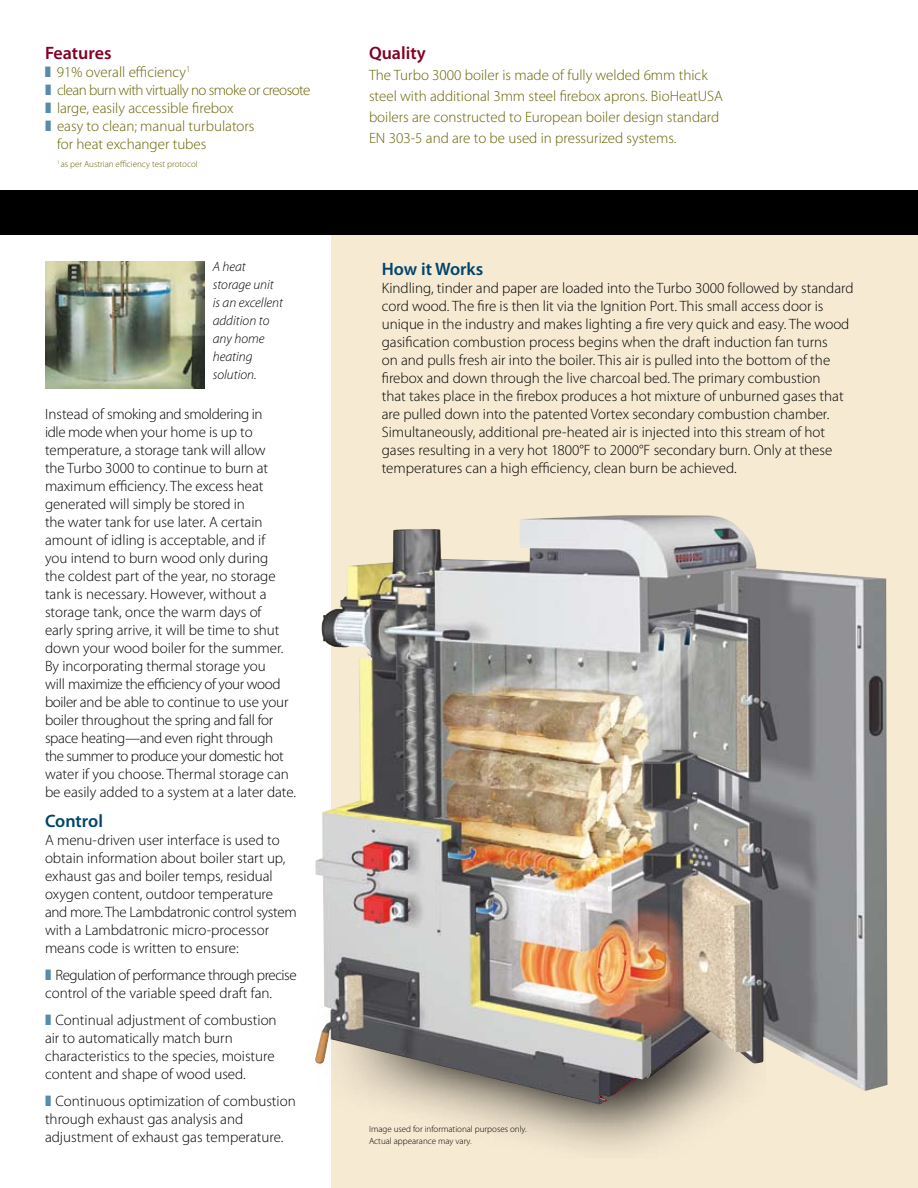
<style>
.page{position:relative;width:918px;height:1188px;background:#fff}
.page>*{position:absolute;margin:0;border:0;box-sizing:border-box;transform-origin:0 0}
.t1{font:600 18px "Myriad Pro";color:#00456b}
.t2{font:600 18px "Myriad Pro";color:#820024}
.t3{font:300 15px/18px "Myriad Pro";color:#000}
.t4{font:300 15px/21px "Myriad Pro";color:#676200}
.t5{font:300 15px/18px "Myriad Pro";letter-spacing:-.025em;color:#000}
.t6{font:300 15px "Myriad Pro";letter-spacing:-.035em;color:#676200}
.t7{font:italic 300 13.5px/18px "Myriad Pro";color:#000}
.t8{font:300 9px/12px "Myriad Pro";color:#000}
.t9{font:300 9px "Myriad Pro";color:#676200}
.s1{color:#578aab}
</style>
<div class="page">
<div style="left:332px;top:220px;width:586px;height:968px;background:#f7ead3"></div>
<div style="left:0;top:190px;width:918px;height:46px;background:#000"></div>
<svg style="left:331px;top:1105px;width:386px;height:54px"></svg>
<img style="left:315px;top:515px;width:573px;height:590px">
<img style="left:45px;top:261px;width:159px;height:127px">
<p class="t2" style="left:45px;top:41px;width:68px">Features</p>
<p class="t4" style="left:45px;top:61px;width:147px"><span class="s1">❚</span> 91% overall efficiency<sup>1</sup></p>
<p class="t6" style="left:45px;top:81px;width:267px"><span class="s1">❚</span> clean burn with virtually no smoke or creosote</p>
<p class="t4" style="left:45px;top:97px;width:190px"><span class="s1">❚</span> large, easily accessible firebox</p>
<p class="t4" style="left:45px;top:115px;width:211px"><span class="s1">❚</span> easy to clean; manual turbulators</p>
<p class="t4" style="left:57px;top:133px;width:151px">for heat exchanger tubes</p>
<p class="t9" style="left:57px;top:159px;width:142px"><sup>1</sup> as per Austrian efficiency test protocol</p>
<p class="t7" style="left:213px;top:258px;width:72px">A heat storage unit is an excellent addition to any home heating solution.</p>
<p class="t3" style="left:45px;top:406px;width:253px">Instead of smoking and smoldering in<br>idle mode when your home is up to temperature, a storage tank will allow<br>the Turbo 3000 to continue to burn at maximum efficiency. The excess heat generated will simply be stored in<br>the water tank for use later. A certain amount of idling is acceptable, and if<br>you intend to burn wood only during<br>the coldest part of the year, no storage tank is necessary. However, without a storage tank, once the warm days of<br>early spring arrive, it will be time to shut down your wood boiler for the summer.<br>By incorporating thermal storage you<br>will maximize the efficiency of your wood boiler and be able to continue to use your boiler throughout the spring and fall for space heating—and even right through<br>the summer to produce your domestic hot water if you choose. Thermal storage can be easily added to a system at a later date.</p>
<p class="t1" style="left:45px;top:810px;width:59px">Control</p>
<p class="t3" style="left:45px;top:832px;width:253px">A menu-driven user interface is used to obtain information about boiler start up, exhaust gas and boiler temps, residual oxygen content, outdoor temperature and more. The Lambdatronic control system with a Lambdatronic micro-processor means code is written to ensure:</p>
<p class="t5" style="left:45px;top:967px;width:253px"><span class="s1">❚</span> Regulation of performance through precise control of the variable speed draft fan.</p>
<p class="t3" style="left:45px;top:1012px;width:233px"><span class="s1">❚</span> Continual adjustment of combustion air to automatically match burn characteristics to the species, moisture content and shape of wood used.</p>
<p class="t3" style="left:45px;top:1093px;width:252px"><span class="s1">❚</span> Continuous optimization of combustion through exhaust gas analysis and adjustment of exhaust gas temperature.</p>
<p class="t2" style="left:369px;top:41px;width:58px">Quality</p>
<p class="t4" style="left:369px;top:64px;width:355px">The Turbo 3000 boiler is made of fully welded 6mm thick steel with additional 3mm steel firebox aprons. BioHeatUSA boilers are constructed to European boiler design standard EN 303-5 and are to be used in pressurized systems.</p>
<p class="t1" style="left:382px;top:257px;width:103px">How it Works</p>
<p class="t3" style="left:382px;top:279px;width:473px">Kindling, tinder and paper are loaded into the Turbo 3000 followed by standard cord wood. The fire is then lit via the Ignition Port. This small access door is unique in the industry and makes lighting a fire very quick and easy. The wood gasification combustion process begins when the draft induction fan turns<br>on and pulls fresh air into the boiler. This air is pulled into the bottom of the firebox and down through the live charcoal bed. The primary combustion<br>that takes place in the firebox produces a hot mixture of unburned gases that are pulled down into the patented Vortex secondary combustion chamber.<br>Simultaneously, additional pre-heated air is injected into this stream of hot gases resulting in a very hot 1800°F to 2000°F secondary burn. Only at these temperatures can a high efficiency, clean burn be achieved.</p>
<p class="t8" style="left:369px;top:1123px;width:159px">Image used for informational purposes only.<br>Actual appearance may vary.</p>
</div>
